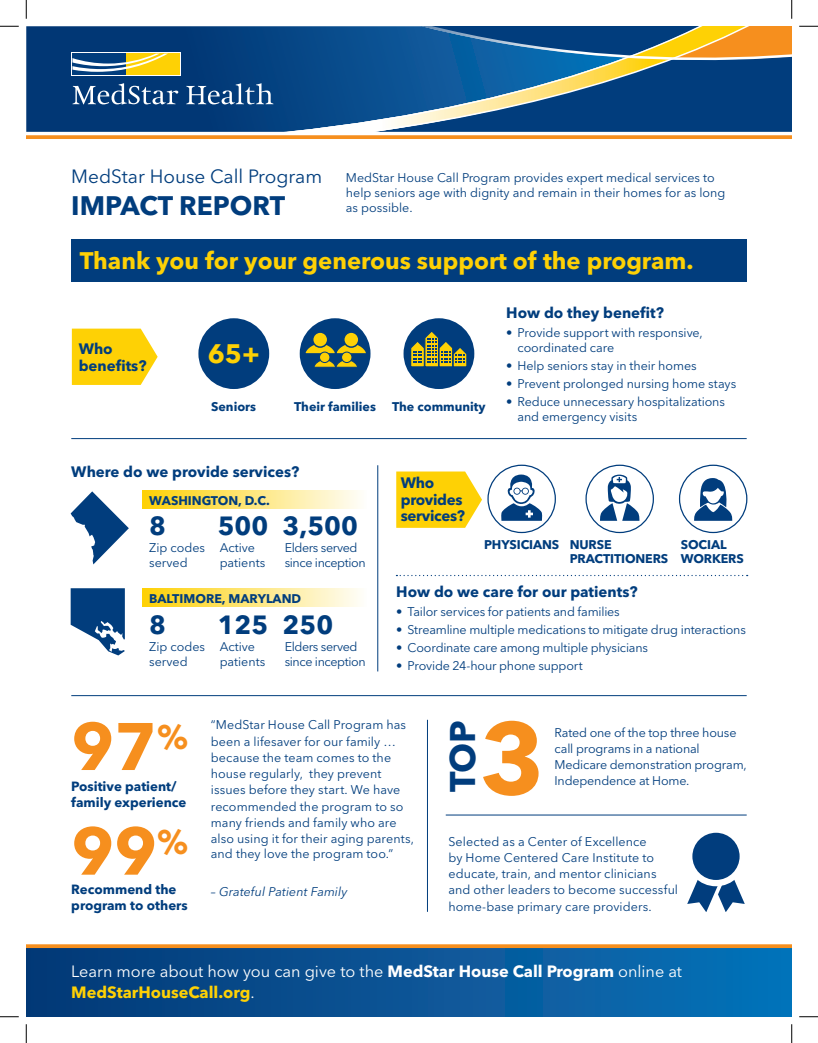
<style>
.page{position:relative;width:818px;height:1043px;background:#fff}
.page>*{position:absolute;margin:0;border:0;box-sizing:border-box;transform-origin:0 0}
.t1{font:700 100.62px "Avenir Next LT Pro";color:#f68f1e}
.t2{font:700 66.38px "Avenir Next LT Pro";color:#f68f1e}
.t3{font:700 35.38px "Avenir Next LT Pro";color:#013d7d}
.t4{font:700 26.5px "Avenir Next LT Pro";color:#013d7d}
.t5{font:700 26.5px "Avenir Next LT Pro";color:#fed105}
.t6{font:700 26.12px "Avenir Next LT Pro";color:#013d7d}
.t7{font:700 23.75px "Avenir Next LT Pro";color:#fed105}
.t8{font:19px "Avenir Next LT Pro";color:#013d7d}
.t9{font:16.25px/21.2px "Avenir Next LT Pro";color:#fff}
.t10{font:700 15px/17.5px "Avenir Next LT Pro";color:#013d7d}
.t11{font:700 15px/16.2px "Avenir Next LT Pro";letter-spacing:-.02em;color:#013d7d}
.t12{font:700 13.25px/15.9px "Avenir Next LT Pro";color:#013d7d}
.t13{font:12.5px/16.2px "Avenir Next LT Pro";color:#013d7d}
.t14{font:700 12.5px/13.8px "Avenir Next LT Pro";color:#013d7d}
.t15{font:12.5px/15px "Avenir Next LT Pro";letter-spacing:-.03em;color:#013d7d}
.t16{font:italic 12.5px "Avenir Next LT Pro";color:#013d7d}
.s1{font-weight:700}
.s2{font-weight:700;color:#fed105}
</style>
<div class="page">
<svg style="left:72px;top:328px;width:86px;height:57px;background:#fed621"></svg>
<div style="left:71px;top:239px;width:675px;height:42px;background:#013d7d"></div>
<div style="left:142px;top:491px;width:224px;height:18px;background:linear-gradient(to right,#fed004,#fefefa)"></div>
<div style="left:142px;top:588px;width:224px;height:18px;background:linear-gradient(to right,#fed004,#fefefa)"></div>
<svg style="left:396px;top:471px;width:86px;height:57px;background:#fed620"></svg>
<svg style="left:687px;top:880px;width:58px;height:32px"></svg>
<div style="left:26px;top:26px;width:160px;height:106px;background:#013775"></div>
<svg style="left:26px;top:135px;width:765px;height:4px;background:#f6962c"></svg>
<svg style="left:73px;top:83px;width:105px;height:22px;background:#406897"></svg>
<svg style="left:186px;top:26px;width:605px;height:106px;background:#2b5c85"></svg>
<svg style="left:71px;top:52px;width:109px;height:24px"></svg>
<div style="left:126px;top:54px;width:53px;height:21px;background:#fed105"></div>
<div style="left:72px;top:54px;width:54px;height:21px;background:#013d7d"></div>
<svg style="left:72px;top:54px;width:95px;height:18px"></svg>
<hr style="left:71px;top:438px;width:675px;height:1px;background:#013d7d">
<hr style="left:71px;top:695px;width:675px;height:1px;background:#013d7d">
<div style="left:198px;top:318px;width:71px;height:71px;background:#013d7d;border-radius:50%"></div>
<div style="left:487px;top:464px;width:69px;height:69px;border:1px solid #013d7d;border-radius:50%"></div>
<div style="left:300px;top:318px;width:70px;height:71px;background:#013d7d;border-radius:50%"></div>
<div style="left:585px;top:464px;width:69px;height:69px;border:1px solid #013d7d;border-radius:50%"></div>
<div style="left:403px;top:318px;width:71px;height:71px;background:#013d7d;border-radius:50%"></div>
<div style="left:679px;top:464px;width:68px;height:69px;border:1px solid #013d7d;border-radius:50%"></div>
<svg style="left:71px;top:588px;width:54px;height:67px"></svg>
<svg style="left:71px;top:491px;width:58px;height:73px"></svg>
<hr style="left:377px;top:465px;width:1px;height:206px;background:#013d7d">
<hr style="left:427px;top:719px;width:1px;height:192px;background:#013d7d">
<svg style="left:26px;top:944px;width:765px;height:72px;background:#155890"></svg>
<hr style="left:445px;top:814px;width:301px;height:1px;background:#013d7d">
<div style="left:689px;top:829px;width:53px;height:54px;background:#013d7d;border-radius:50%"></div>
<div style="left:686px;top:826px;width:59px;height:60px;border:6px solid #fff;border-radius:50%"></div>
<svg style="left:396px;top:575px;width:351px;height:1px"></svg>
<svg style="left:344px;top:332px;width:15px;height:15px"></svg>
<div style="left:343px;top:331px;width:16px;height:17px;border:1px solid #013d7d;border-radius:50%"></div>
<svg style="left:313px;top:332px;width:15px;height:15px"></svg>
<div style="left:312px;top:331px;width:16px;height:17px;border:1px solid #013d7d;border-radius:50%"></div>
<svg style="left:305px;top:341px;width:63px;height:27px"></svg>
<div style="left:319px;top:352px;width:11px;height:10px;background:#fed105;border-radius:50%"></div>
<div style="left:319px;top:351px;width:11px;height:12px;border:1px solid #013d7d;border-radius:50%"></div>
<svg style="left:409px;top:329px;width:59px;height:38px"></svg>
<svg style="left:501px;top:474px;width:41px;height:47px"></svg>
<svg style="left:600px;top:474px;width:39px;height:47px"></svg>
<svg style="left:694px;top:478px;width:38px;height:43px"></svg>
<svg style="left:0;top:25px;width:19px;height:2px"></svg>
<svg style="left:799px;top:25px;width:19px;height:2px"></svg>
<svg style="left:0;top:1016px;width:19px;height:1px"></svg>
<svg style="left:799px;top:1016px;width:19px;height:1px"></svg>
<svg style="left:25px;top:0;width:2px;height:19px"></svg>
<svg style="left:25px;top:1024px;width:2px;height:18px"></svg>
<svg style="left:791px;top:0;width:1px;height:19px"></svg>
<svg style="left:791px;top:1024px;width:1px;height:18px"></svg>
<p class="t8" style="left:71px;top:165px;width:252px">MedStar House Call Program</p>
<p class="t4" style="left:71px;top:189px;width:215px">IMPACT REPORT</p>
<p class="t13" style="left:346px;top:169px;width:370px">MedStar House Call Program provides expert medical services to</p>
<p class="t13" style="left:346px;top:184px;width:381px">help seniors age with dignity and remain in their homes for as long</p>
<p class="t13" style="left:346px;top:199px;width:68px">as possible.</p>
<p class="t7" style="left:80px;top:246px;width:615px">Thank you for your generous support of the program.</p>
<p class="t10" style="left:79px;top:339px;width:69px">Who benefits?</p>
<p class="t5" style="left:208px;top:337px;width:53px">65+</p>
<p class="t14" style="left:211px;top:399px;width:46px">Seniors</p>
<p class="t14" style="left:294px;top:399px;width:83px">Their families</p>
<p class="t10" style="left:71px;top:462px;width:229px">Where do we provide services?</p>
<p class="t14" style="left:149px;top:493px;width:122px">WASHINGTON, D.C.</p>
<p class="t13" style="left:149px;top:539px;width:57px">Zip codes</p>
<p class="t13" style="left:149px;top:554px;width:40px">served</p>
<p class="t6" style="left:149px;top:510px;width:18px">8</p>
<p class="t6" style="left:218px;top:510px;width:52px">500</p>
<p class="t13" style="left:220px;top:540px;width:47px;line-height:15px">Active patients</p>
<p class="t6" style="left:282px;top:510px;width:77px">3,500</p>
<p class="t15" style="left:285px;top:540px;width:82px">Elders served since inception</p>
<p class="t14" style="left:149px;top:592px;width:154px">BALTIMORE, MARYLAND</p>
<p class="t6" style="left:149px;top:609px;width:18px">8</p>
<p class="t13" style="left:149px;top:638px;width:57px">Zip codes</p>
<p class="t13" style="left:149px;top:653px;width:40px">served</p>
<p class="t6" style="left:218px;top:609px;width:52px">125</p>
<p class="t13" style="left:220px;top:639px;width:47px;line-height:15px">Active patients</p>
<p class="t6" style="left:282px;top:609px;width:52px">250</p>
<p class="t15" style="left:285px;top:639px;width:82px">Elders served since inception</p>
<p class="t14" style="left:392px;top:399px;width:95px">The community</p>
<p class="t11" style="left:401px;top:475px;width:66px">Who provides services?</p>
<p class="t10" style="left:506px;top:304px;width:159px">How do they benefit?</p>
<p class="t13" style="left:517px;top:325px;width:187px;line-height:15px;text-indent:-11px">• Provide support with responsive, coordinated care</p>
<p class="t13" style="left:506px;top:358px;width:192px">• Help seniors stay in their homes</p>
<p class="t13" style="left:506px;top:375px;width:231px">• Prevent prolonged nursing home stays</p>
<p class="t13" style="left:517px;top:394px;width:209px;line-height:15px;text-indent:-11px">• Reduce unnecessary hospitalizations and emergency visits</p>
<p class="t14" style="left:484px;top:537px;width:77px">PHYSICIANS</p>
<p class="t14" style="left:569px;top:537px;width:100px">NURSE<br>PRACTITIONERS</p>
<p class="t10" style="left:396px;top:583px;width:243px">How do we care for our patients?</p>
<p class="t14" style="left:680px;top:537px;width:64px">SOCIAL<br>WORKERS</p>
<p class="t13" style="left:396px;top:604px;width:225px">• Tailor services for patients and families</p>
<p class="t13" style="left:396px;top:622px;width:351px">• Streamline multiple medications to mitigate drug interactions</p>
<p class="t13" style="left:396px;top:640px;width:253px">• Coordinate care among multiple physicians</p>
<p class="t13" style="left:396px;top:657px;width:188px">• Provide 24-hour phone support</p>
<p class="t2" style="left:71px;top:706px;width:118px">97<sup>%</sup></p>
<p class="t12" style="left:71px;top:778px;width:117px">Positive patient/ family experience</p>
<p class="t2" style="left:71px;top:810px;width:118px">99<sup>%</sup></p>
<p class="t12" style="left:71px;top:881px;width:118px">Recommend the program to others</p>
<p class="t13" style="left:211px;top:716px;width:205px">“MedStar House Call Program has been a lifesaver for our family … because the team comes to the house regularly, they prevent issues before they start. We have recommended the program to so many friends and family who are also using it for their aging parents,</p>
<p class="t13" style="left:211px;top:845px;width:184px">and they love the program too.”</p>
<p class="t16" style="left:211px;top:883px;width:138px">– Grateful Patient Family</p>
<p class="t3" style="left:441px;top:792px;width:74px;rotate:-90deg">TOP</p>
<p class="t1" style="left:480px;top:697px;width:67px">3</p>
<p class="t13" style="left:554px;top:724px;width:194px">Rated one of the top three house call programs in a national<br>Medicare demonstration program,<br>Independence at Home.</p>
<p class="t13" style="left:448px;top:833px;width:231px">Selected as a Center of Excellence<br>by Home Centered Care Institute to educate, train, and mentor clinicians and other leaders to become successful home-base primary care providers.</p>
<p class="t9" style="left:71px;top:960px;width:612px">Learn more about how you can give to the <span class="s1">MedStar House Call Program</span> online at<br><span class="s2">MedStarHouseCall.org</span>.</p>
</div>
